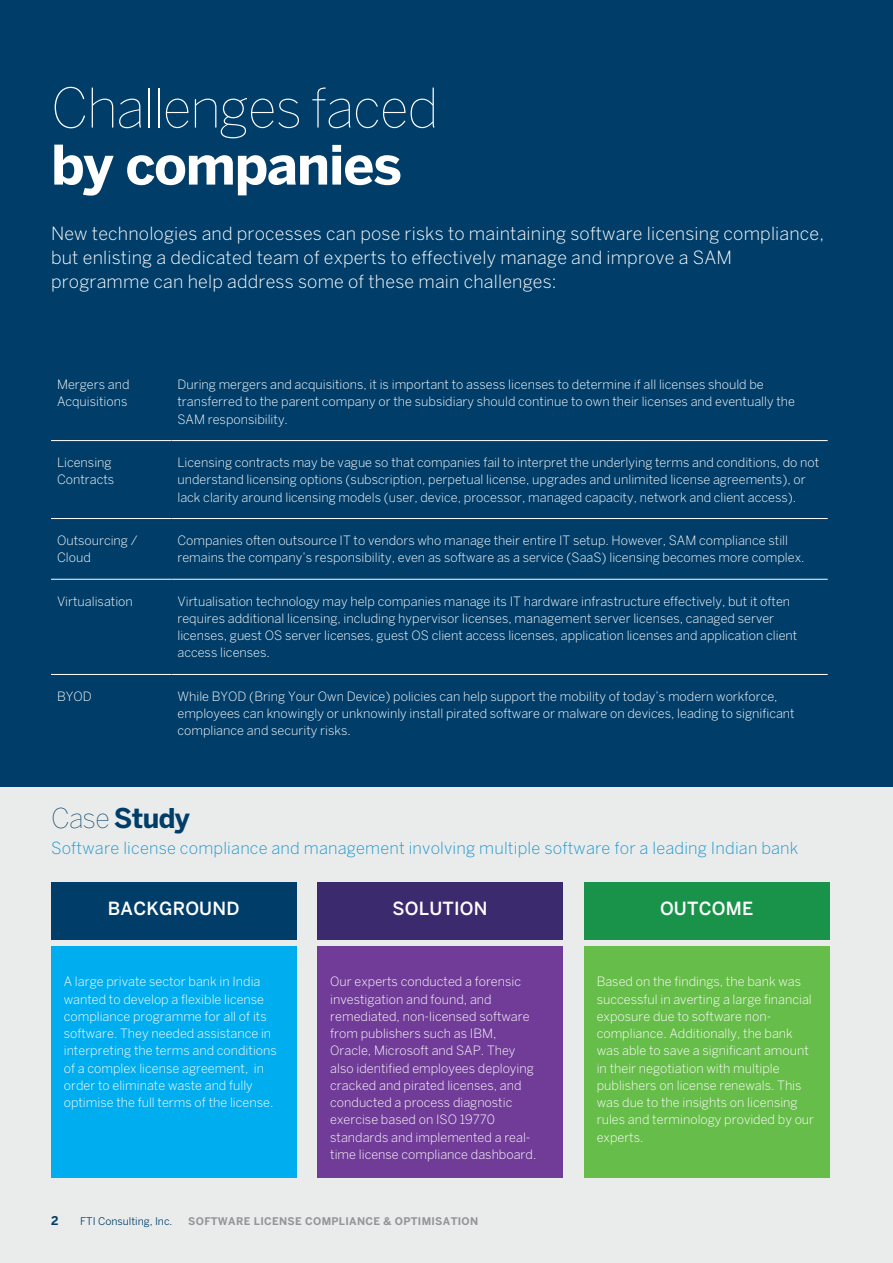
<style>
.page{position:relative;width:893px;height:1263px;background:#003e69}
.page>*{position:absolute;margin:0;border:0;box-sizing:border-box;transform-origin:0 0}
.t1{font:100 54px "Benton Sans";letter-spacing:-.025em;color:#fff}
.t2{font:700 54px "Benton Sans";letter-spacing:-.025em;color:#fff}
.t3{font:700 27px "Benton Sans";letter-spacing:-.025em;color:#003e69}
.t4{font:300 18px/24px "Benton Sans";letter-spacing:.01em;color:#fff}
.t5{font:500 18px "Benton Sans";letter-spacing:.01em;color:#fff}
.t6{font:300 16.5px "Benton Sans";letter-spacing:.01em;color:#2198cc}
.t7{font:300 12.75px/17.2px "Benton Sans";color:#fff}
.t8{font:700 12px "Benton Sans";color:#003e69}
.t9{font:700 10.5px "Benton Sans";letter-spacing:.03em;color:#939598}
.t10{font:10.5px "Benton Sans";color:#003e69}
.s1{font-weight:100}
</style>
<div class="page">
<div style="left:0;top:788px;width:893px;height:475px;background:#eaecec"></div>
<hr style="left:51px;top:440px;width:120px;height:1px;background:#fff">
<hr style="left:171px;top:440px;width:657px;height:1px;background:#fff">
<hr style="left:51px;top:518px;width:120px;height:1px;background:#fff">
<hr style="left:171px;top:518px;width:657px;height:1px;background:#fff">
<hr style="left:51px;top:579px;width:120px;height:1px;background:#fff">
<hr style="left:171px;top:579px;width:657px;height:1px;background:#fff">
<hr style="left:51px;top:674px;width:120px;height:1px;background:#fff">
<hr style="left:171px;top:674px;width:657px;height:1px;background:#fff">
<div style="left:51px;top:882px;width:245px;height:58px;background:#003e69"></div>
<div style="left:51px;top:947px;width:245px;height:231px;background:#00aeef"></div>
<div style="left:317px;top:882px;width:246px;height:58px;background:#3c2a6e"></div>
<div style="left:317px;top:947px;width:246px;height:231px;background:#713c98"></div>
<div style="left:584px;top:882px;width:245px;height:58px;background:#1a934a"></div>
<div style="left:584px;top:947px;width:245px;height:231px;background:#67bd4a"></div>
<h1 class="t1" style="left:51px;top:77px;width:389px">Challenges faced</h1>
<h1 class="t2" style="left:51px;top:133px;width:352px">by companies</h1>
<h3 class="t4" style="left:51px;top:222px;width:775px">New technologies and processes can pose risks to maintaining software licensing compliance, but enlisting a dedicated team of experts to effectively manage and improve a SAM programme can help address some of these main challenges:</h3>
<p class="t7" style="left:57px;top:376px;width:74px">Mergers and<br>Acquisitions</p>
<p class="t7" style="left:177px;top:376px;width:619px">During mergers and acquisitions, it is important to assess licenses to determine if all licenses should be transferred to the parent company or the subsidiary should continue to own their licenses and eventually the<br>SAM responsibility.</p>
<p class="t7" style="left:57px;top:454px;width:59px">Licensing<br>Contracts</p>
<p class="t7" style="left:177px;top:454px;width:643px">Licensing contracts may be vague so that companies fail to interpret the underlying terms and conditions, do not understand licensing options (subscription, perpetual license, upgrades and unlimited license agreements), or lack clarity around licensing models (user, device, processor, managed capacity, network and client access).</p>
<p class="t7" style="left:57px;top:532px;width:82px">Outsourcing /<br>Cloud</p>
<p class="t7" style="left:177px;top:532px;width:628px">Companies often outsource IT to vendors who manage their entire IT setup. However, SAM compliance still remains the company’s responsibility, even as software as a service (SaaS) licensing becomes more complex.</p>
<p class="t7" style="left:57px;top:592px;width:77px">Virtualisation</p>
<p class="t7" style="left:177px;top:592px;width:621px">Virtualisation technology may help companies manage its IT hardware infrastructure effectively, but it often requires additional licensing, including hypervisor licenses, management server licenses, canaged server licenses, guest OS server licenses, guest OS client access licenses, application licenses and application client access licenses.</p>
<p class="t7" style="left:57px;top:687px;width:36px">BYOD</p>
<p class="t7" style="left:177px;top:687px;width:619px">While BYOD (Bring Your Own Device) policies can help support the mobility of today’s modern workforce, employees can knowingly or unknowinly install pirated software or malware on devices, leading to significant compliance and security risks.</p>
<h2 class="t3" style="left:51px;top:802px;width:141px"><span class="s1">Case</span> Study</h2>
<p class="t6" style="left:51px;top:838px;width:749px">Software license compliance and management involving multiple software for a leading Indian bank</p>
<h3 class="t5" style="left:108px;top:898px;width:133px">BACKGROUND</h3>
<h3 class="t5" style="left:393px;top:898px;width:97px">SOLUTION</h3>
<h3 class="t5" style="left:660px;top:898px;width:95px">OUTCOME</h3>
<p class="t7" style="left:64px;top:973px;width:215px">A large private sector bank in India wanted to develop a flexible license compliance programme for all of its software. They needed assistance in interpreting the terms and conditions of a complex license agreement, in order to eliminate waste and fully optimise the full terms of the license.</p>
<p class="t7" style="left:330px;top:973px;width:208px">Our experts conducted a forensic investigation and found, and remediated, non-licensed software from publishers such as IBM,<br>Oracle, Microsoft and SAP. They also identified employees deploying cracked and pirated licenses, and conducted a process diagnostic exercise based on ISO 19770 standards and implemented a real&shy;time license compliance dashboard.</p>
<p class="t7" style="left:597px;top:973px;width:219px">Based on the findings, the bank was successful in averting a large financial exposure due to software non&shy;compliance. Additionally, the bank was able to save a significant amount in their negotiation with multiple publishers on license renewals. This was due to the insights on licensing rules and terminology provided by our experts.</p>
<p class="t8" style="left:51px;top:1213px;width:9px">2</p>
<p class="t10" style="left:80px;top:1215px;width:94px">FTI Consulting, Inc.</p>
<p class="t9" style="left:188px;top:1214px;width:291px">SOFTWARE LICENSE COMPLIANCE &amp; OPTIMISATION</p>
</div>
